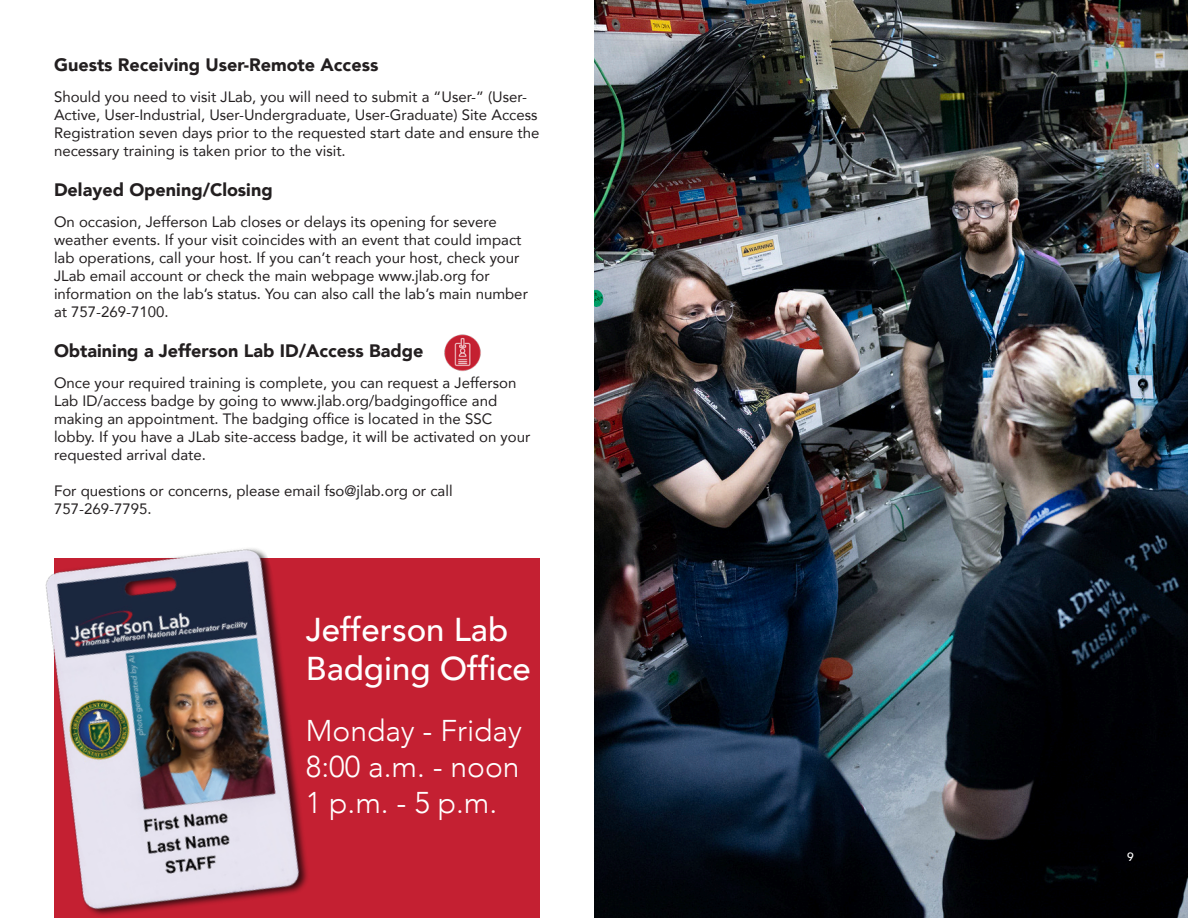
<style>
.page{position:relative;width:1188px;height:918px;background:#fff}
.page>*{position:absolute;margin:0;border:0;box-sizing:border-box;transform-origin:0 0}
.t1{font:500 33px/39.6px "Avenir";color:#fff}
.t2{font:300 30px "Avenir";color:#fff}
.t3{font:900 18px "Avenir";color:#231f20}
.t4{font:15px/18px "Avenir";color:#231f20}
.t5{font:500 12px "Avenir";color:#fff}
</style>
<div class="page">
<img style="left:594px;top:0;width:594px;height:918px">
<div style="left:54px;top:558px;width:486px;height:360px;background:#c42032"></div>
<img style="left:444px;top:334px;width:37px;height:37px">
<img style="left:45px;top:548px;width:263px;height:368px">
<p class="t3" style="left:54px;top:49px;width:326px">Guests Receiving User-Remote Access</p>
<p class="t4" style="left:54px;top:87px;width:487px">Should you need to visit JLab, you will need to submit a “User-” (User-Active, User-Industrial, User-Undergraduate, User-Graduate) Site Access Registration seven days prior to the requested start date and ensure the necessary training is taken prior to the visit.</p>
<p class="t3" style="left:54px;top:174px;width:220px">Delayed Opening/Closing</p>
<p class="t4" style="left:54px;top:212px;width:475px">On occasion, Jefferson Lab closes or delays its opening for severe weather events. If your visit coincides with an event that could impact lab operations, call your host. If you can’t reach your host, check your JLab email account or check the main webpage www.jlab.org for information on the lab’s status. You can also call the lab’s main number at 757-269-7100.</p>
<p class="t3" style="left:54px;top:335px;width:371px">Obtaining a Jefferson Lab ID/Access Badge</p>
<p class="t4" style="left:54px;top:374px;width:478px">Once your required training is complete, you can request a Jefferson Lab ID/access badge by going to www.jlab.org/badgingoffice and making an appointment. The badging office is located in the SSC lobby. If you have a JLab site-access badge, it will be activated on your requested arrival date.</p>
<p class="t4" style="left:54px;top:482px;width:400px">For questions or concerns, please email fso@jlab.org or call<br>757-269-7795.</p>
<p class="t1" style="left:306px;top:607px;width:226px">Jefferson Lab<br>Badging Office</p>
<p class="t2" style="left:306px;top:713px;width:218px">Monday - Friday</p>
<p class="t2" style="left:306px;top:749px;width:215px">8:00 a.m. - noon</p>
<p class="t2" style="left:306px;top:785px;width:193px">1 p.m. - 5 p.m.</p>
<p class="t5" style="left:1127px;top:847px;width:8px">9</p>
</div>
